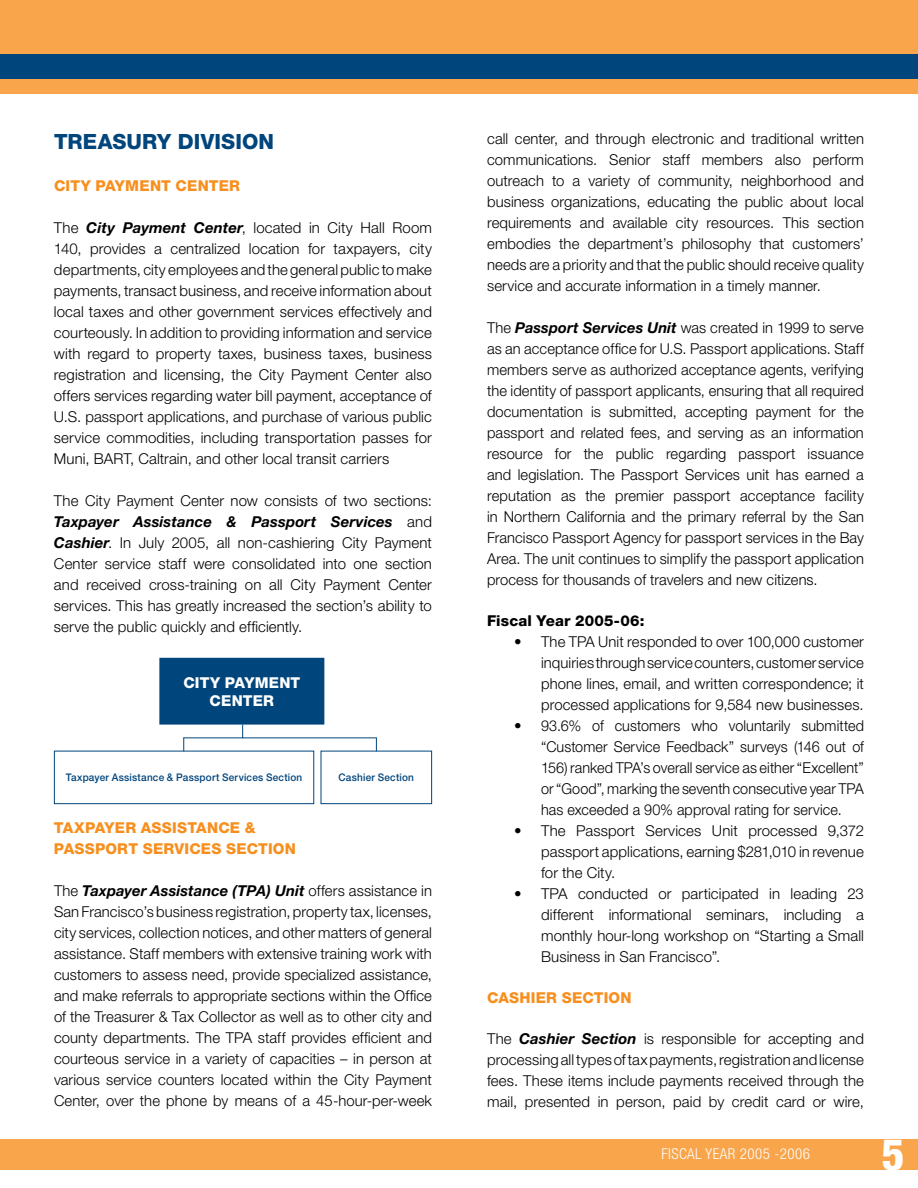
<style>
.page{position:relative;width:918px;height:1188px;background:#fff}
.page>*{position:absolute;margin:0;border:0;box-sizing:border-box;transform-origin:0 0}
.t1{font:800 condensed 43.5px "Helvetica Neue LT Std";color:#fff}
.t2{font:800 21px "Helvetica Neue LT Std";letter-spacing:.005em;color:#00457c}
.t3{font:300 15px/21px "Helvetica Neue LT Std";letter-spacing:.005em;color:#000;text-align:justify}
.t4{font:800 15px/21px "Helvetica Neue LT Std";letter-spacing:.015em;color:#f78f1e}
.t5{font:300 condensed 15px "Helvetica Neue LT Std";letter-spacing:.03em;color:#fff}
.t6{font:800 15px "Helvetica Neue LT Std";letter-spacing:.01em;color:#000}
.t7{font:800 15px "Helvetica Neue LT Std";color:#fff}
.t8{font:500 10.5px "Helvetica Neue LT Std";letter-spacing:.02em;color:#00457c;scale:.95 1}
.s1{font-weight:700;font-style:italic}
</style>
<div class="page">
<div style="left:0;top:0;width:918px;height:94px;background:#f9a54b"></div>
<div style="left:0;top:1140px;width:918px;height:30px;background:#f9a54b"></div>
<div style="left:0;top:54px;width:918px;height:25px;background:#00457c"></div>
<div style="left:161px;top:659px;width:162px;height:64px;background:#00457c"></div>
<div style="left:159px;top:658px;width:165px;height:67px;border:3px solid #00457c"></div>
<svg style="left:242px;top:724px;width:1px;height:14px"></svg>
<hr style="left:184px;top:738px;width:192px;height:1px;background:#00457c">
<div style="left:54px;top:751px;width:260px;height:53px;border:1px solid #00457c"></div>
<div style="left:321px;top:751px;width:111px;height:53px;border:1px solid #00457c"></div>
<svg style="left:183px;top:738px;width:1px;height:13px"></svg>
<svg style="left:376px;top:738px;width:1px;height:13px"></svg>
<h2 class="t2" style="left:54px;top:129px;width:222px">TREASURY DIVISION</h2>
<p class="t4" style="left:54px;top:175px;width:186px">CITY PAYMENT CENTER</p>
<p class="t3" style="left:54px;top:217px;width:380px">The <span class="s1">City Payment Center</span>, located in City Hall Room 140, provides a centralized location for taxpayers, city departments, city employees and the general public to make payments, transact business, and receive information about local taxes and other government services effectively and courteously. In addition to providing information and service with regard to property taxes, business taxes, business registration and licensing, the City Payment Center also offers services regarding water bill payment, acceptance of U.S. passport applications, and purchase of various public service commodities, including transportation passes for Muni, BART, Caltrain, and other local transit carriers</p>
<p class="t3" style="left:54px;top:490px;width:380px">The City Payment Center now consists of two sections:<br><span class="s1">Taxpayer Assistance &amp; Passport Services</span> and <span class="s1">Cashier</span>. In July 2005, all non-cashiering City Payment Center service staff were consolidated into one section and received cross-training on all City Payment Center services. This has greatly increased the section’s ability to serve the public quickly and efficiently.</p>
<p class="t7" style="left:183px;top:673px;width:53px">CITY PAY</p>
<p class="t7" style="left:255px;top:673px;width:26px">MENT</p>
<p class="t7" style="left:210px;top:691px;width:12px">CENTE</p>
<p class="t7" style="left:263px;top:691px;width:12px">R</p>
<p class="t8" style="left:66px;top:771px;width:251px">Taxpayer Assistance &amp; Passport Services Section</p>
<p class="t8" style="left:339px;top:771px;width:81px">Cashier Section</p>
<p class="t4" style="left:54px;top:817px;width:243px">TAXPAYER ASSISTANCE &amp;<br>PASSPORT SERVICES SECTION</p>
<p class="t3" style="left:54px;top:880px;width:380px">The <span class="s1">Taxpayer Assistance (TPA) Unit</span> offers assistance in San Francisco’s business registration, property tax, licenses, city services, collection notices, and other matters of general assistance. Staff members with extensive training work with customers to assess need, provide specialized assistance, and make referrals to appropriate sections within the Office of the Treasurer &amp; Tax Collector as well as to other city and county departments. The TPA staff provides efficient and courteous service in a variety of capacities – in person at various service counters located within the City Payment Center, over the phone by means of a 45-hour-per-week</p>
<p class="t3" style="left:487px;top:128px;width:378px">call center, and through electronic and traditional written communications. Senior staff members also perform outreach to a variety of community, neighborhood and business organizations, educating the public about local requirements and available city resources. This section embodies the department’s philosophy that customers’ needs are a priority and that the public should receive quality service and accurate information in a timely manner.</p>
<p class="t3" style="left:487px;top:317px;width:378px">The <span class="s1">Passport Services Unit</span> was created in 1999 to serve as an acceptance office for U.S. Passport applications. Staff members serve as authorized acceptance agents, verifying the identity of passport applicants, ensuring that all required documentation is submitted, accepting payment for the passport and related fees, and serving as an information resource for the public regarding passport issuance and legislation. The Passport Services unit has earned a reputation as the premier passport acceptance facility in Northern California and the primary referral by the San Francisco Passport Agency for passport services in the Bay Area. The unit continues to simplify the passport application process for thousands of travelers and new citizens.</p>
<p class="t6" style="left:487px;top:612px;width:159px">FISCAL YEAR 2005-06:</p>
<p class="t3" style="left:541px;top:631px;width:324px;text-indent:-27px">• The TPA Unit responded to over 100,000 customer inquiries through service counters, customer service phone lines, email, and written correspondence; it processed applications for 9,584 new businesses.</p>
<p class="t3" style="left:541px;top:715px;width:324px;text-indent:-27px">• 93.6% of customers who voluntarily submitted “Customer Service Feedback” surveys (146 out of 156) ranked TPA’s overall service as either “Excellent” or “Good”, marking the seventh consecutive year TPA has exceeded a 90% approval rating for service.</p>
<p class="t3" style="left:541px;top:820px;width:324px;text-indent:-27px">• The Passport Services Unit processed 9,372 passport applications, earning $281,010 in revenue for the City.</p>
<p class="t3" style="left:541px;top:883px;width:324px;text-indent:-27px">• TPA conducted or participated in leading 23 different informational seminars, including a monthly hour-long workshop on “Starting a Small Business in San Francisco”.</p>
<p class="t4" style="left:487px;top:987px;width:146px">CASHIER SECTION</p>
<p class="t3" style="left:487px;top:1028px;width:378px">The <span class="s1">Cashier Section</span> is responsible for accepting and processing all types of tax payments, registration and license fees. These items include payments received through the mail, presented in person, paid by credit card or wire,</p>
<p class="t5" style="left:661px;top:1146px;width:150px">FISCAL YEAR 2005 -2006</p>
<h1 class="t1" style="left:882px;top:1128px;width:24px">5</h1>
</div>
